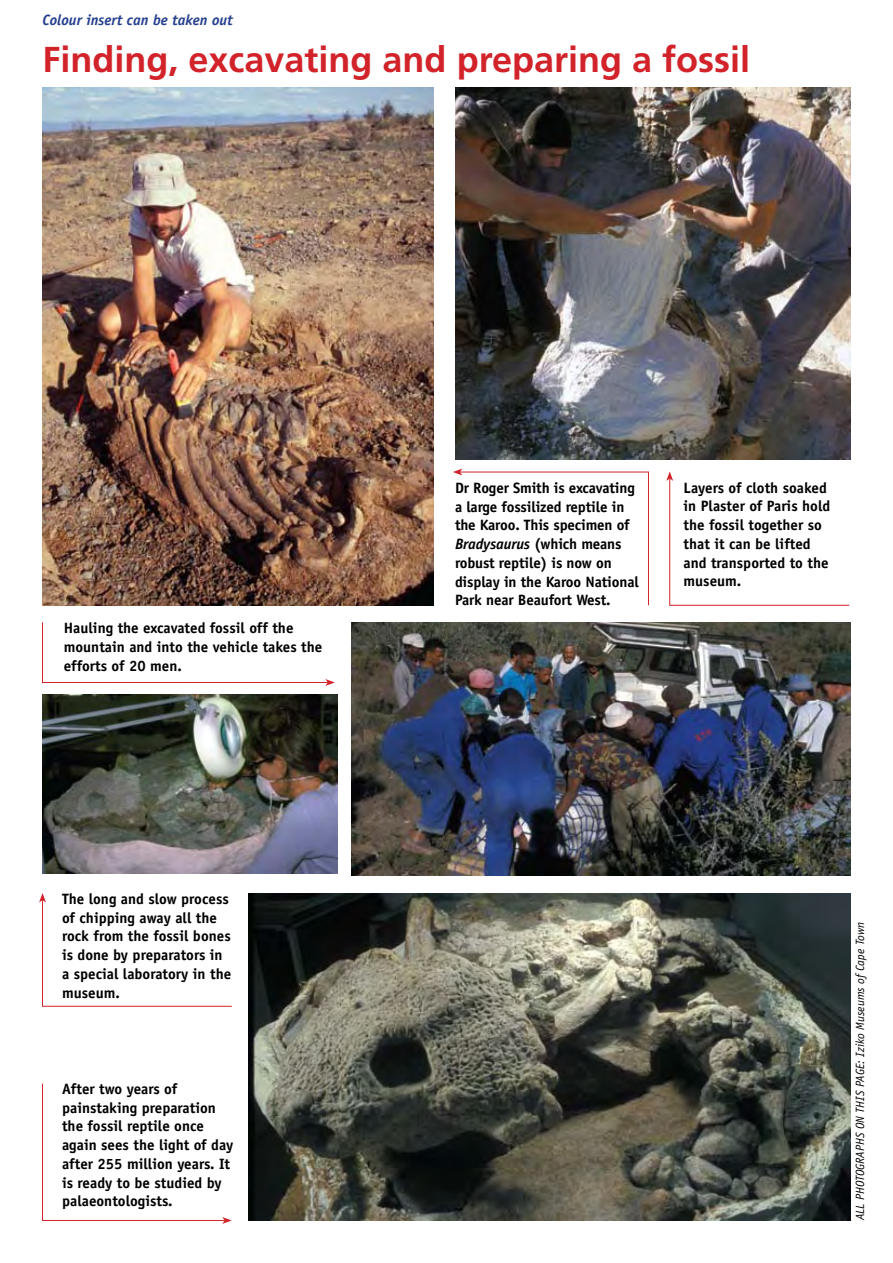
<style>
.page{position:relative;width:893px;height:1263px;background:#fff}
.page>*{position:absolute;margin:0;border:0;box-sizing:border-box;transform-origin:0 0}
.t1{font:700 36px "Frutiger LT Std";color:#d2232a}
.t2{font:700 15px/18.8px "Officina Sans Std";color:#000}
.t3{font:italic 700 15px "Officina Sans Std";color:#25408f}
.t4{font:italic 12px "Officina Sans Std";color:#000}
.s1{font-style:italic}
</style>
<div class="page">
<img style="left:43px;top:87px;width:391px;height:518px">
<img style="left:455px;top:87px;width:395px;height:372px">
<img style="left:352px;top:622px;width:498px;height:254px">
<img style="left:43px;top:694px;width:294px;height:180px">
<img style="left:249px;top:893px;width:601px;height:327px">
<svg style="left:666px;top:471px;width:184px;height:135px"></svg>
<svg style="left:453px;top:469px;width:196px;height:137px"></svg>
<svg style="left:42px;top:622px;width:293px;height:64px"></svg>
<svg style="left:39px;top:893px;width:193px;height:114px"></svg>
<svg style="left:42px;top:1083px;width:190px;height:141px"></svg>
<p class="t3" style="left:43px;top:11px;width:192px">Colour insert can be taken out</p>
<h1 class="t1" style="left:43px;top:39px;width:709px">Finding, excavating and preparing a fossil</h1>
<p class="t2" style="left:64px;top:618px;width:260px">Hauling the excavated fossil off the mountain and into the vehicle takes the efforts of 20 men.</p>
<p class="t2" style="left:62px;top:889px;width:171px">The long and slow process of chipping away all the rock from the fossil bones is done by preparators in a special laboratory in the museum.</p>
<p class="t2" style="left:62px;top:1079px;width:173px">After two years of painstaking preparation the fossil reptile once again sees the light of day after 255 million years. It is ready to be studied by palaeontologists.</p>
<p class="t2" style="left:455px;top:478px;width:185px">Dr Roger Smith is excavating a large fossilized reptile in the Karoo. This specimen of<br><span class="s1">Bradysaurus</span> (which means robust reptile) is now on display in the Karoo National<br>Park near Beaufort West.</p>
<p class="t2" style="left:684px;top:478px;width:148px">Layers of cloth soaked in Plaster of Paris hold the fossil together so that it can be lifted and transported to the museum.</p>
<p class="t4" style="left:853px;top:1220px;width:300px;rotate:-90deg">all photographs on this page: Iziko Museums ofCape Town</p>
</div>
